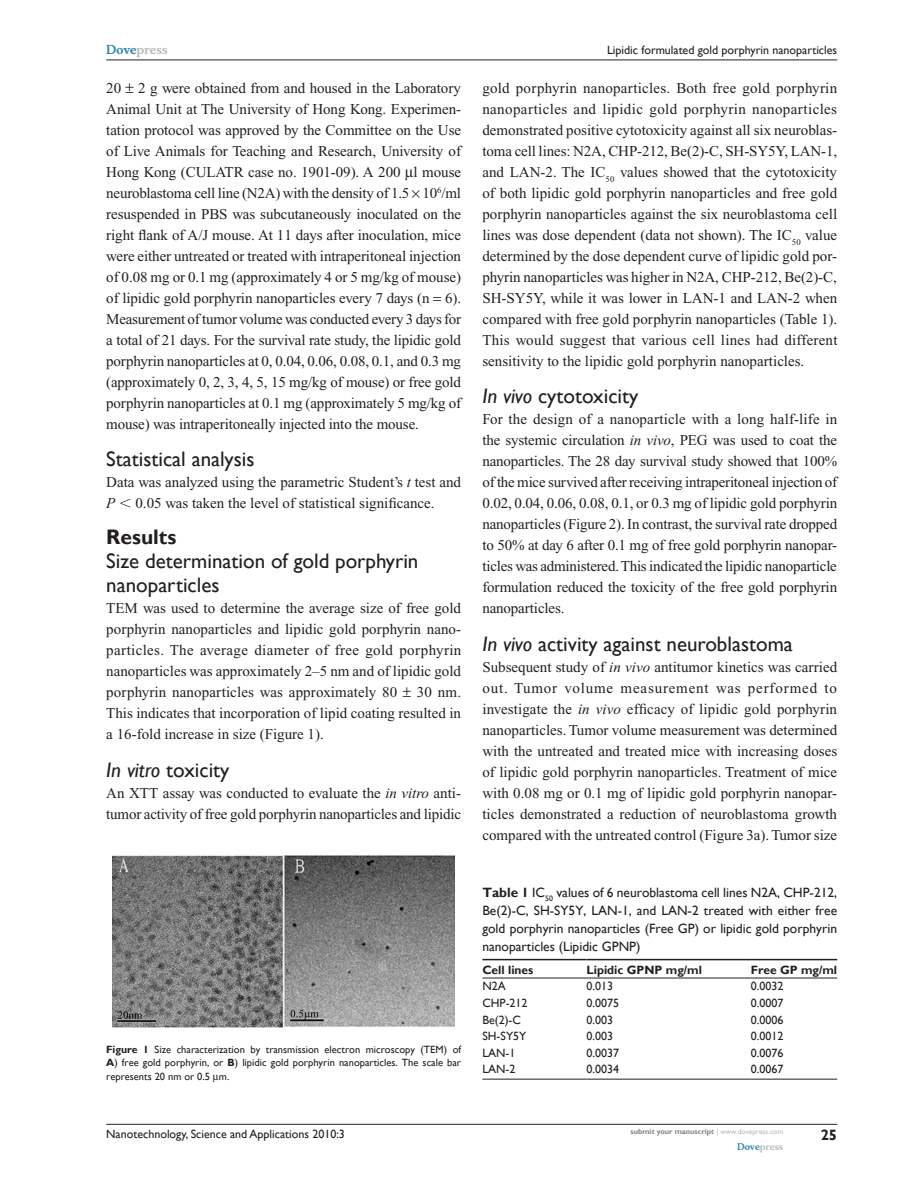
<style>
.page{position:relative;width:918px;height:1188px;background:#fff}
.page>*{position:absolute;margin:0;border:0;box-sizing:border-box;transform-origin:0 0}
.t1{font:21px/24px "Gill Sans";color:#231f20}
.t2{font:700 21px "Gill Sans";color:#231f20}
.t3{font:15px/21px "Times New Roman";color:#231f20;text-align:justify}
.t4{font:700 15px "Gill Sans";color:#231f20}
.t5{font:13.5px/18px "Gill Sans";color:#231f20;text-align:justify}
.t6{font:12px "Gill Sans";color:#231f20}
.t7{font:700 12px "Gill Sans";color:#231f20}
.t8{font:700 12px "Musee";color:#b8b9bc}
.t9{font:10.5px/13.5px "Gill Sans";color:#231f20;text-align:justify}
.t10{font:700 9px "Musee";color:#b8b9bc}
.t11{font:700 7.5px "Gill Sans";color:#808285}
.s1{color:#3485ae}
.s2{font-style:italic}
.s3{font-family:"Mathematical Pi One"}
.s4{font-weight:700}
.s5{font-weight:400;color:#b8b9bc}
</style>
<div class="page">
<hr style="left:106px;top:1124px;width:731px;height:1px;background:#231f20">
<hr style="left:106px;top:60px;width:731px;height:1px;background:#231f20">
<img style="left:113px;top:855px;width:342px;height:172px">
<hr style="left:482px;top:978px;width:104px;height:1px;background:#231f20">
<hr style="left:586px;top:978px;width:165px;height:1px;background:#231f20">
<hr style="left:751px;top:978px;width:86px;height:1px;background:#231f20">
<hr style="left:482px;top:1079px;width:104px;height:1px;background:#231f20">
<hr style="left:586px;top:1079px;width:165px;height:1px;background:#231f20">
<hr style="left:751px;top:1079px;width:86px;height:1px;background:#231f20">
<hr style="left:482px;top:959px;width:104px;height:1px;background:#231f20">
<hr style="left:586px;top:959px;width:165px;height:1px;background:#231f20">
<hr style="left:751px;top:959px;width:86px;height:1px;background:#231f20">
<p class="t8" style="left:106px;top:43px;width:63px"><span class="s1">Dove</span>press</p>
<p class="t3" style="left:106px;top:77px;width:356px">20 2 g were obtained from and housed in the Laboratory Animal Unit at The University of Hong Kong. Experimen&shy;tation protocol was approved by the Committee on the Use of Live Animals for Teaching and Research, University of Hong Kong (CULATR case no. 1901-09). A 200 l mouse neuroblastoma cell line (N2A) with the density of 1.5 10<sup>6</sup>/ml resuspended in PBS was subcutaneously inoculated on the right flank of A/J mouse. At 11 days after inoculation, mice were either untreated or treated with intraperitoneal injection of 0.08 mg or 0.1 mg (approximately 4 or 5 mg/kg of mouse) of lipidic gold porphyrin nanoparticles every 7 days (n 6).<br>Measurement of tumor volume was conducted every 3 days for a total of 21 days. For the survival rate study, the lipidic gold porphyrin nanoparticles at 0, 0.04, 0.06, 0.08, 0.1, and 0.3 mg (approximately 0, 2, 3, 4, 5, 15 mg/kg of mouse) or free gold porphyrin nanoparticles at 0.1 mg (approximately 5 mg/kg of mouse) was intraperitoneally injected into the mouse.</p>
<h1 class="t1" style="left:106px;top:447px;width:150px">Statistical analysis</h1>
<p class="t3" style="left:106px;top:472px;width:356px">Data was analyzed using the parametric Student’s <span class="s2">t</span> test and<br><span class="s2">P</span> <span class="s3">,</span> 0.05 was taken the level of statistical significance.</p>
<h1 class="t2" style="left:106px;top:524px;width:72px">Results</h1>
<h1 class="t1" style="left:106px;top:549px;width:314px">Size determination of gold porphyrin nanoparticles</h1>
<p class="t3" style="left:106px;top:598px;width:357px">TEM was used to determine the average size of free gold porphyrin nanoparticles and lipidic gold porphyrin nano&shy;particles. The average diameter of free gold porphyrin nanoparticles was approximately 2–5 nm and of lipidic gold porphyrin nanoparticles was approximately 80</p>
<p class="t3" style="left:106px;top:682px;width:356px;text-indent:311px">30 nm.<br>This indicates that incorporation of lipid coating resulted in a 16-fold increase in size (Figure 1).</p>
<h1 class="t1" style="left:106px;top:758px;width:125px"><span class="s2">In vitro</span> toxicity</h1>
<p class="t3" style="left:106px;top:782px;width:356px">An XTT assay was conducted to evaluate the <span class="s2">in vitro</span> anti&shy;tumor activity of free gold porphyrin nanoparticles and lipidic</p>
<p class="t9" style="left:106px;top:1042px;width:356px"><span class="s4">Figure 1</span> Size characterization by transmission electron microscopy (TEM) of <span class="s4">A</span>) free gold porphyrin, or <span class="s4">B</span>) lipidic gold porphyrin nanoparticles. The scale bar represents 20 nm or 0.5 m.</p>
<p class="t6" style="left:607px;top:43px;width:232px">Lipidic formulated gold porphyrin nanoparticles</p>
<p class="t3" style="left:482px;top:77px;width:357px">gold porphyrin nanoparticles. Both free gold porphyrin nanoparticles and lipidic gold porphyrin nanoparticles demonstrated positive cytotoxicity against all six neuroblas&shy;toma cell lines: N2A, CHP-212, Be(2)-C, SH-SY5Y, LAN-1, and LAN-2. The IC<sub>50</sub> values showed that the cytotoxicity of both lipidic gold porphyrin nanoparticles and free gold porphyrin nanoparticles against the six neuroblastoma cell lines was dose dependent (data not shown). The IC<sub>50</sub> value determined by the dose dependent curve of lipidic gold por&shy;phyrin nanoparticles was higher in N2A, CHP-212, Be(2)-C, SH-SY5Y, while it was lower in LAN-1 and LAN-2 when compared with free gold porphyrin nanoparticles (Table 1).<br>This would suggest that various cell lines had different sensitivity to the lipidic gold porphyrin nanoparticles.</p>
<h1 class="t1" style="left:482px;top:384px;width:157px"><span class="s2">In vivo</span> cytotoxicity</h1>
<p class="t3" style="left:482px;top:409px;width:356px">For the design of a nanoparticle with a long half-life in the systemic circulation <span class="s2">in vivo</span>, PEG was used to coat the nanoparticles. The 28 day survival study showed that 100% of the mice survived after receiving intraperitoneal injection of 0.02, 0.04, 0.06, 0.08, 0.1, or 0.3 mg of lipidic gold porphyrin nanoparticles (Figure 2). In contrast, the survival rate dropped to 50% at day 6 after 0.1 mg of free gold porphyrin nanopar&shy;ticles was administered. This indicated the lipidic nanoparticle formulation reduced the toxicity of the free gold porphyrin nanoparticles.</p>
<h1 class="t1" style="left:482px;top:632px;width:312px"><span class="s2">In vivo</span> activity against neuroblastoma</h1>
<p class="t3" style="left:482px;top:656px;width:356px">Subsequent study of <span class="s2">in vivo</span> antitumor kinetics was carried out. Tumor volume measurement was performed to investigate the <span class="s2">in vivo</span> efficacy of lipidic gold porphyrin nanoparticles. Tumor volume measurement was determined with the untreated and treated mice with increasing doses of lipidic gold porphyrin nanoparticles. Treatment of mice with 0.08 mg or 0.1 mg of lipidic gold porphyrin nanopar&shy;ticles demonstrated a reduction of neuroblastoma growth compared with the untreated control (Figure 3a). Tumor size</p>
<p class="t5" style="left:482px;top:883px;width:356px"><span class="s4">Table 1</span> IC <sub>50</sub> values of 6 neuroblastoma cell lines N2A, CH P-212, Be(2)-C, SH-SY5Y, LAN-1, and LAN-2 treated with either free gold porphyrin nanoparticles (Free GP) or lipidic gold porphyrin nanoparticles (Lipidic GPNP)</p>
<p class="t7" style="left:482px;top:963px;width:52px">Cell lines</p>
<p class="t7" style="left:586px;top:963px;width:117px">Lipidic GPNP mg/ml</p>
<p class="t7" style="left:751px;top:963px;width:88px">Free GP mg/ml</p>
<p class="t6" style="left:482px;top:979px;width:25px">N2A</p>
<p class="t6" style="left:586px;top:979px;width:28px">0.013</p>
<p class="t6" style="left:751px;top:979px;width:34px">0.0032</p>
<p class="t6" style="left:482px;top:996px;width:47px">CHP-212</p>
<p class="t6" style="left:586px;top:996px;width:34px">0.0075</p>
<p class="t6" style="left:751px;top:996px;width:34px">0.0007</p>
<p class="t6" style="left:482px;top:1012px;width:39px">Be(2)-C</p>
<p class="t6" style="left:586px;top:1012px;width:28px">0.003</p>
<p class="t6" style="left:751px;top:1012px;width:34px">0.0006</p>
<p class="t6" style="left:482px;top:1029px;width:46px">SH-SY5Y</p>
<p class="t6" style="left:586px;top:1029px;width:28px">0.003</p>
<p class="t6" style="left:751px;top:1029px;width:34px">0.0012</p>
<p class="t6" style="left:482px;top:1046px;width:35px">LAN-1</p>
<p class="t6" style="left:586px;top:1046px;width:34px">0.0037</p>
<p class="t6" style="left:751px;top:1046px;width:34px">0.0076</p>
<p class="t6" style="left:482px;top:1062px;width:35px">LAN-2</p>
<p class="t6" style="left:586px;top:1062px;width:34px">0.0034</p>
<p class="t6" style="left:751px;top:1062px;width:34px">0.0067</p>
<p class="t6" style="left:106px;top:1127px;width:240px">Nanotechnology, Science and Applications 2010:3</p>
<p class="t11" style="left:631px;top:1127px;width:154px">submit your manuscript <span class="s5">| www.dovepress.com</span></p>
<p class="t10" style="left:737px;top:1141px;width:48px"><span class="s1">Dove</span>press</p>
<p class="t4" style="left:821px;top:1126px;width:18px">25</p>
</div>
